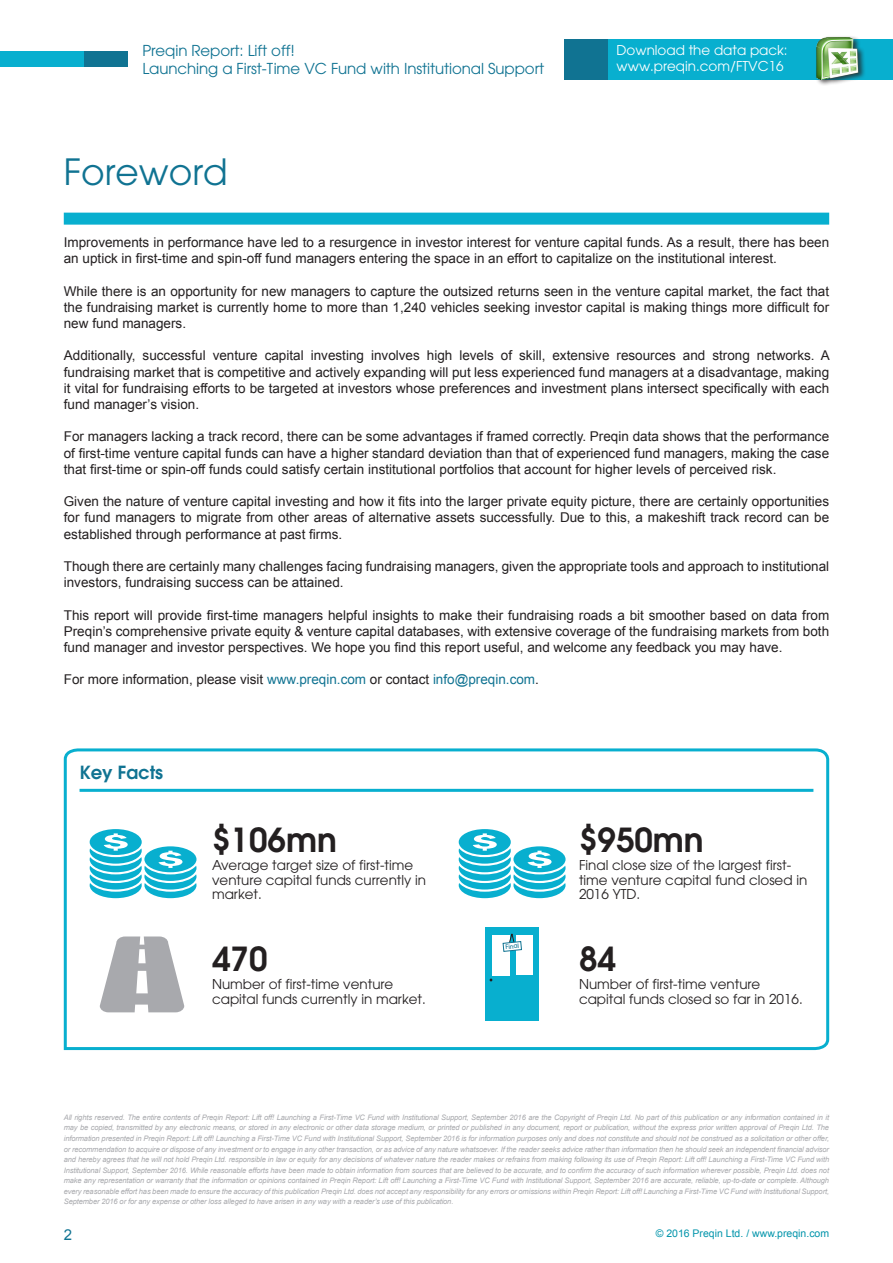
<style>
.page{position:relative;width:893px;height:1263px;background:#fff}
.page>*{position:absolute;margin:0;border:0;box-sizing:border-box;transform-origin:0 0}
.t1{font:36px "Avant Garde CE";color:#107392}
.t2{font:600 33px "Avant Garde CE";color:#231f20}
.t3{font:600 18px "Avant Garde CE";color:#107392}
.t4{font:15px/18px "Avant Garde CE";letter-spacing:-.005em;color:#107392}
.t5{font:15px "Arial";color:#107392}
.t6{font:13.5px/16.2px "Arial";color:#231f20;text-align:justify}
.t7{font:13.5px/14.7px "Avant Garde CE";color:#231f20}
.t8{font:13.5px/16.2px "Avant Garde CE";color:#fff}
.t9{font:10.5px "Arial";color:#0194aa}
.t10{font:italic 7.5px/10.5px "Arial";letter-spacing:-.015em;color:#a8a9ad;text-align:justify}
.t11{font:500 6.15px "Avant Garde";color:#107392;scale:.96 1}
.s1{color:#107392}
.s2{font-size:6px}
</style>
<div class="page">
<div style="left:0;top:51px;width:84px;height:16px;background:#08afcf"></div>
<div style="left:84px;top:51px;width:44px;height:16px;background:#107392"></div>
<div style="left:608px;top:39px;width:285px;height:41px;background:#08afcf"></div>
<div style="left:565px;top:39px;width:43px;height:40px;background:#107392"></div>
<div style="left:815px;top:35px;width:51px;height:52px;background:#231f20;opacity:.75"></div>
<img style="left:817px;top:37px;width:42px;height:42px">
<div style="left:64px;top:213px;width:765px;height:12px;background:#08afcf"></div>
<svg style="left:63px;top:748px;width:767px;height:303px"></svg>
<hr style="left:80px;top:789px;width:733px;height:3px;background:#08afcf">
<svg style="left:90px;top:829px;width:106px;height:69px"></svg>
<svg style="left:459px;top:829px;width:107px;height:69px"></svg>
<svg style="left:100px;top:936px;width:84px;height:76px"></svg>
<div style="left:485px;top:927px;width:54px;height:94px;background:#08afcf"></div>
<div style="left:492px;top:935px;width:17px;height:40px;background:#fff"></div>
<div style="left:516px;top:935px;width:17px;height:40px;background:#fff"></div>
<svg style="left:502px;top:933px;width:20px;height:19px"></svg>
<p class="t4" style="left:142px;top:42px;width:403px">Preqin Report: Lift off!<br>Launching a First-Time VC Fund with Institutional Support</p>
<p class="t8" style="left:617px;top:42px;width:173px">Download the data pack: www.preqin.com/FTVC16</p>
<p class="t1" style="left:64px;top:151px;width:165px">Foreword</p>
<p class="t6" style="left:64px;top:234px;width:767px">Improvements in performance have led to a resurgence in investor interest for venture capital funds. As a result, there has been an uptick in first-time and spin-off fund managers entering the space in an effort to capitalize on the institutional interest.</p>
<p class="t6" style="left:64px;top:283px;width:767px">While there is an opportunity for new managers to capture the outsized returns seen in the venture capital market, the fact that the fundraising market is currently home to more than 1,240 vehicles seeking investor capital is making things more difficult for new fund managers.</p>
<p class="t6" style="left:64px;top:348px;width:768px">Additionally, successful venture capital investing involves high levels of skill, extensive resources and strong networks. A fundraising market that is competitive and actively expanding will put less experienced fund managers at a disadvantage, making it vital for fundraising efforts to be targeted at investors whose preferences and investment plans intersect specifically with each fund manager’s vision.</p>
<p class="t6" style="left:64px;top:429px;width:767px">For managers lacking a track record, there can be some advantages if framed correctly. Preqin data shows that the performance of first-time venture capital funds can have a higher standard deviation than that of experienced fund managers, making the case that first-time or spin-off funds could satisfy certain institutional portfolios that account for higher levels of perceived risk.</p>
<p class="t6" style="left:64px;top:493px;width:767px">Given the nature of venture capital investing and how it fits into the larger private equity picture, there are certainly opportunities for fund managers to migrate from other areas of alternative assets successfully. Due to this, a makeshift track record can be established through performance at past firms.</p>
<p class="t6" style="left:64px;top:558px;width:767px">Though there are certainly many challenges facing fundraising managers, given the appropriate tools and approach to institutional investors, fundraising success can be attained.</p>
<p class="t6" style="left:64px;top:607px;width:767px">This report will provide first-time managers helpful insights to make their fundraising roads a bit smoother based on data from Preqin’s comprehensive private equity &amp; venture capital databases, with extensive coverage of the fundraising markets from both fund manager and investor perspectives. We hope you find this report useful, and welcome any feedback you may have.</p>
<p class="t6" style="left:64px;top:672px;width:477px">For more information, please visit <span class="s1">www.preqin.com</span> or contact <span class="s1">info@preqin.com</span>.</p>
<p class="t3" style="left:80px;top:760px;width:85px">Key Facts</p>
<p class="t2" style="left:212px;top:818px;width:126px">$106mn</p>
<p class="t7" style="left:212px;top:857px;width:216px">Average target size of first-time venture capital funds currently in market.</p>
<p class="t2" style="left:212px;top:938px;width:57px">470</p>
<p class="t7" style="left:212px;top:977px;width:215px">Number of first-time venture capital funds currently in market.</p>
<p class="t11" style="left:505px;top:943px;width:15px;rotate:-6deg">Fina<span class="s2">l</span></p>
<p class="t2" style="left:579px;top:818px;width:126px">$950mn</p>
<p class="t7" style="left:579px;top:857px;width:230px">Final close size of the largest first&shy;time venture capital fund closed in<br>2016 YTD.</p>
<p class="t2" style="left:579px;top:938px;width:38px">84</p>
<p class="t7" style="left:579px;top:977px;width:225px">Number of first-time venture capital funds closed so far in 2016.</p>
<p class="t10" style="left:64px;top:1112px;width:767px">All rights reserved. The entire contents of Preqin Report: Lift off! Launching a First-Time VC Fund with Institutional Support, September 2016 are the Copyright of Preqin Ltd. No part of this publication or any information contained in it may be copied, transmitted by any electronic means, or stored in any electronic or other data storage medium, or printed or published in any document, report or publication, without the express prior written approval of Preqin Ltd. The information presented in Preqin Report: Lift off! Launching a First-Time VC Fund with Institutional Support, September 2016 is for information purposes only and does not constitute and should not be construed as a solicitation or other offer, or recommendation to acquire or dispose of any investment or to engage in any other transaction, or as advice of any nature whatsoever. If the reader seeks advice rather than information then he should seek an independent financial advisor and hereby agrees that he will not hold Preqin Ltd. responsible in law or equity for any decisions of whatever nature the reader makes or refrains from making following its use of Preqin Report: Lift off! Launching a First-Time VC Fund with Institutional Support, September 2016. While reasonable efforts have been made to obtain information from sources that are believed to be accurate, and to confirm the accuracy of such information wherever possible, Preqin Ltd. does not make any representation or warranty that the information or opinions contained in Preqin Report: Lift off! Launching a First-Time VC Fund with Institutional Support, September 2016 are accurate, reliable, up-to-date or complete. Although every reasonable effort has been made to ensure the accuracy of this publication Preqin Ltd. does not accept any responsibility for any errors or omissions within Preqin Report: Lift off! Launching a First-Time VC Fund with Institutional Support, September 2016 or for any expense or other loss alleged to have arisen in any way with a reader’s use of this publication.</p>
<p class="t5" style="left:64px;top:1225px;width:10px">2</p>
<p class="t9" style="left:656px;top:1226px;width:175px">© 2016 Preqin Ltd. / www.preqin.com</p>
</div>
